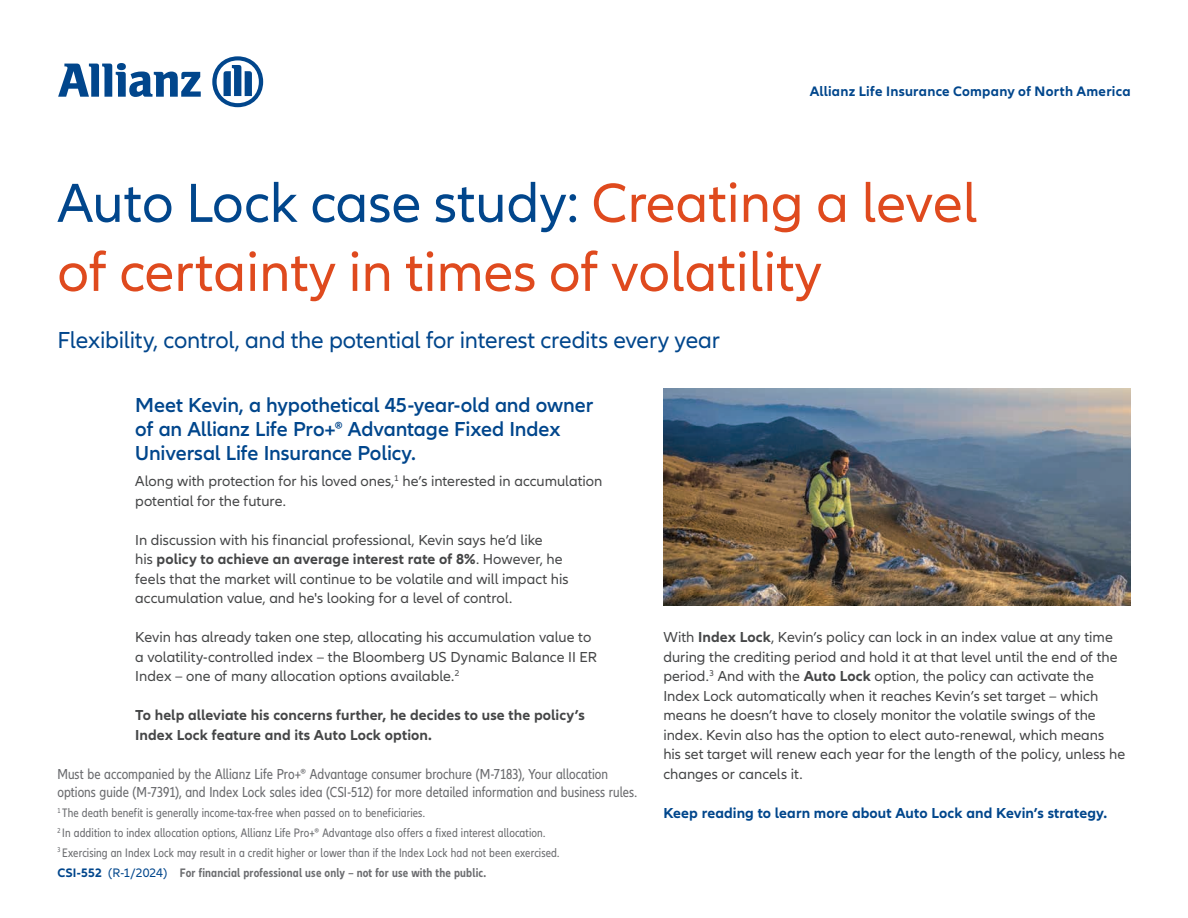
<style>
.page{position:relative;width:1188px;height:918px;background:#fff}
.page>*{position:absolute;margin:0;border:0;box-sizing:border-box;transform-origin:0 0}
.t1{font:57px/69px "Allianz Neo";color:#df4a1e}
.t2{font:24px "Allianz Neo";letter-spacing:-.01em;color:#01468c}
.t3{font:600 21px/24px "Allianz Neo";letter-spacing:-.005em;color:#01468c}
.t4{font:15px/19.5px "Allianz Neo";color:#454647}
.t5{font:condensed 15px/18px "Allianz Neo";letter-spacing:.005em;color:#6c6d70}
.t6{font:700 15px/19.5px "Allianz Neo";letter-spacing:.005em;color:#454647}
.t7{font:700 15px "Allianz Neo";letter-spacing:.005em;color:#01468c}
.t8{font:700 14.25px "Allianz Neo";letter-spacing:.015em;color:#01468c}
.t9{font:condensed 12.75px/19.8px "Allianz Neo";letter-spacing:.01em;color:#6c6d70}
.s1{color:#01468c}
.s2{font-weight:700}
.s3{font-stretch:normal}
.s4{font-weight:700;font-stretch:normal;color:#01468c}
.s5{font-stretch:normal;color:#01468c}
</style>
<div class="page">
<svg style="left:58px;top:63px;width:143px;height:34px"></svg>
<svg style="left:212px;top:56px;width:51px;height:51px"></svg>
<img style="left:663px;top:389px;width:468px;height:216px">
<p class="t8" style="left:810px;top:83px;width:322px">Allianz Life Insurance Company of North America</p>
<h1 class="t1" style="left:57px;top:170px;width:921px"><span class="s1">Auto Lock case study:</span> Creating a level of certainty in times of volatility</h1>
<h2 class="t2" style="left:57px;top:326px;width:664px">Flexibility, control, and the potential for interest credits every year</h2>
<h3 class="t3" style="left:135px;top:394px;width:460px">Meet Kevin, a hypothetical 45-year-old and owner of an Allianz Life Pro+® Advantage Fixed Index<br>Universal Life Insurance Policy.</h3>
<p class="t4" style="left:135px;top:472px;width:469px">Along with protection for his loved ones,<sup>1</sup> he’s interested in accumulation potential for the future.</p>
<p class="t4" style="left:135px;top:531px;width:435px">In discussion with his financial professional, Kevin says he’d like<br>his <span class="s2">policy to achieve an average interest rate of 8%</span>. However, he feels that the market will continue to be volatile and will impact his accumulation value, and he's looking for a level of control.</p>
<p class="t4" style="left:135px;top:628px;width:463px">Kevin has already taken one step, allocating his accumulation value to a volatility-controlled index – the Bloomberg US Dynamic Balance II ER<br>Index – one of many allocation options available.<sup>2</sup></p>
<p class="t6" style="left:135px;top:706px;width:451px">To help alleviate his concerns further, he decides to use the policy’s<br>Index Lock feature and its Auto Lock option.</p>
<p class="t5" style="left:57px;top:766px;width:581px">Must be accompanied by the Allianz Life Pro+<span class="s3">®</span> Advantage consumer brochure (M-7183), Your allocation options guide (M-7391), and Index Lock sales idea (CSI-512) for more detailed information and business rules.</p>
<p class="t9" style="left:57px;top:803px;width:504px"><sup>1</sup> The death benefit is generally income-tax-free when passed on to beneficiaries.<br><sup>2</sup> In addition to index allocation options, Allianz Life Pro+<span class="s3">®</span> Advantage also offers a fixed interest allocation.<br><sup>3</sup> Exercising an Index Lock may result in a credit higher or lower than if the Index Lock had not been exercised.<br><span class="s4">CSI-552</span> <span class="s5">(R-1/2024)</span> <span class="s2">For financial professional use only – not for use with the public.</span></p>
<p class="t4" style="left:663px;top:628px;width:464px">With <span class="s2">Index Lock</span>, Kevin’s policy can lock in an index value at any time during the crediting period and hold it at that level until the end of the period.<sup>3</sup> And with the <span class="s2">Auto Lock</span> option, the policy can activate the Index Lock automatically when it reaches Kevin’s set target – which means he doesn’t have to closely monitor the volatile swings of the index. Kevin also has the option to elect auto-renewal, which means his set target will renew each year for the length of the policy, unless he changes or cancels it.</p>
<p class="t7" style="left:663px;top:804px;width:445px">Keep reading to learn more about Auto Lock and Kevin’s strategy.</p>
</div>
